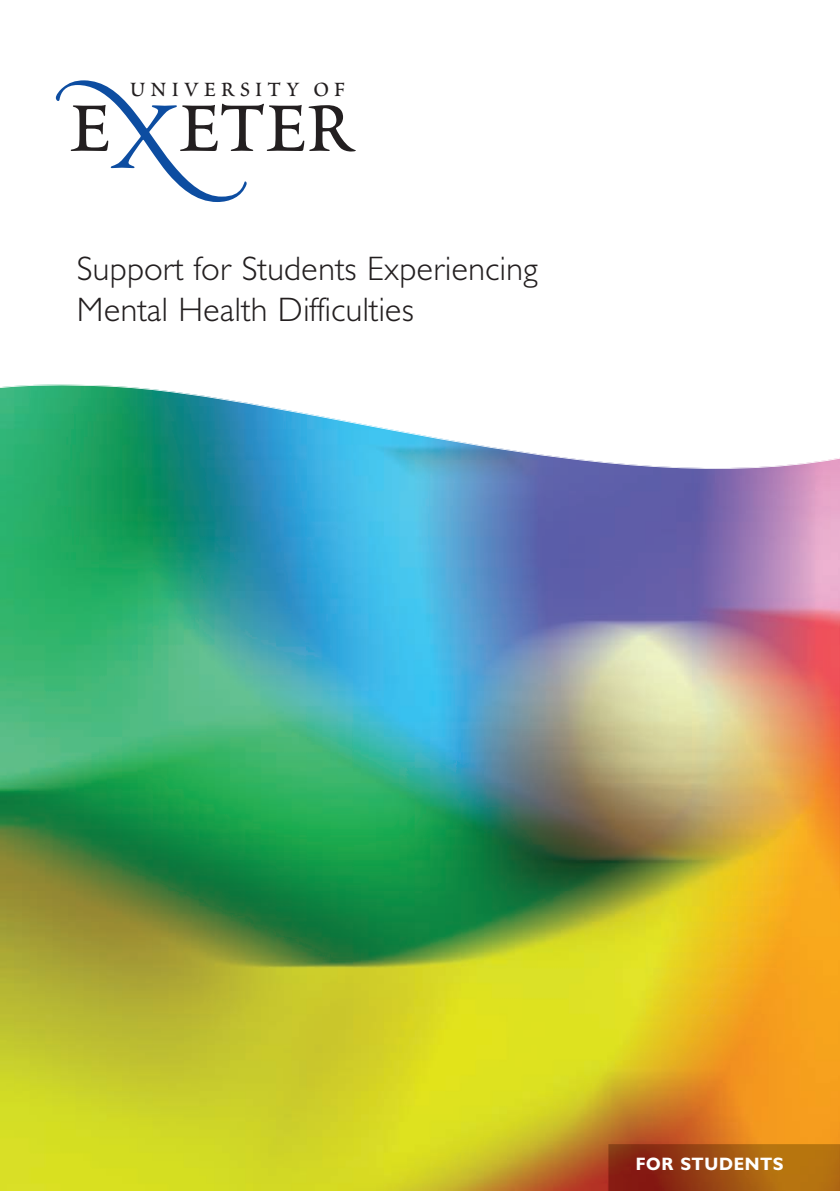
<style>
.page{position:relative;width:840px;height:1191px;background:#fff}
.page>*{position:absolute;margin:0;border:0;box-sizing:border-box;transform-origin:0 0}
.t1{font:106px "Poetica Roman Small Caps";color:#231f20}
.t2{font:300 34px/40.8px "Humanist 521 BT";letter-spacing:.015em;color:#231f20}
.t3{font:31px "Poetica Roman Small Caps";letter-spacing:.115em;color:#231f20}
.t4{font:700 18px "Humanist 521 BT";letter-spacing:.045em;color:#fff}
.s1{font-family:"Poetica Roman Small Caps Alt";font-size:146px;color:#0d4da1}
</style>
<div class="page">
<img style="left:0;top:508px;width:839px;height:683px">
<svg style="left:0;top:384px;width:839px;height:124px"></svg>
<img style="left:608px;top:1144px;width:231px;height:47px">
<h1 class="t1" style="left:67px;top:52px;width:291px">e<span class="s1">x</span>eter</h1>
<p class="t3" style="left:129px;top:67px;width:217px">university of</p>
<p class="t2" style="left:77px;top:252px;width:462px">Support for Students Experiencing<br>Mental Health Difficulties</p>
<p class="t4" style="left:635px;top:1158px;width:149px">FOR STUDENTS</p>
</div>
